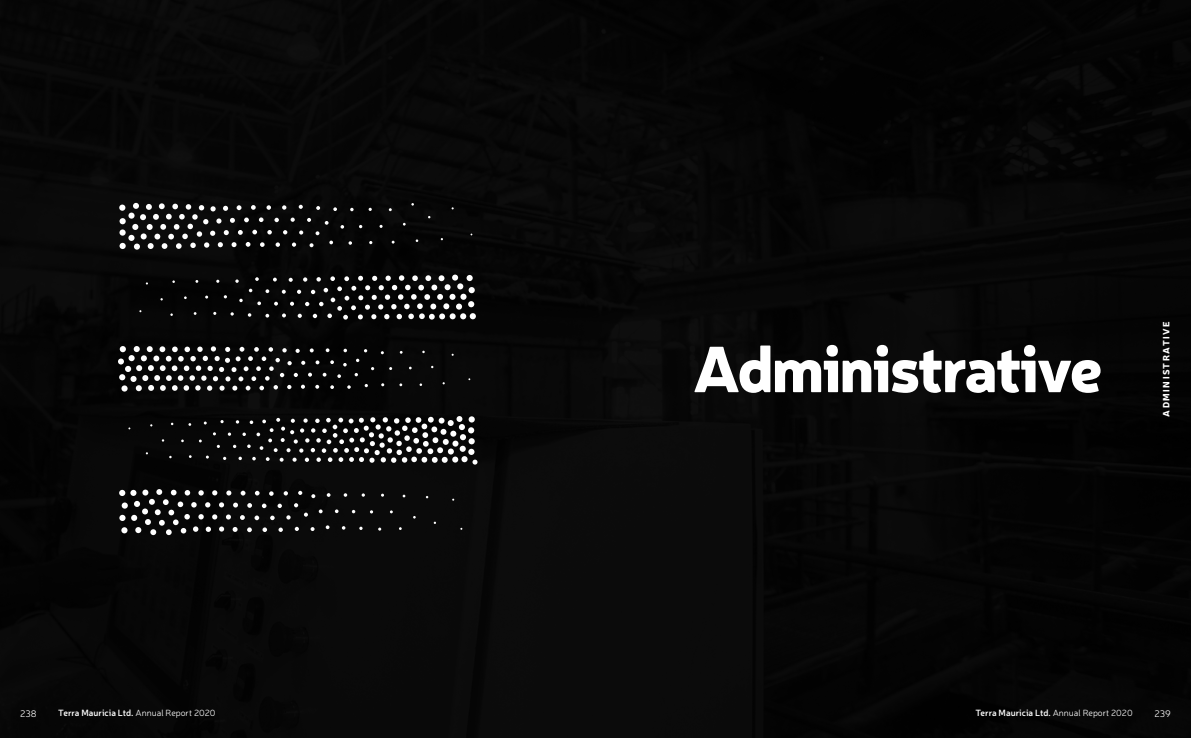
<style>
.page{position:relative;width:1191px;height:738px;background:#fff}
.page>*{position:absolute;margin:0;border:0;box-sizing:border-box;transform-origin:0 0}
.t1{font:900 64px "Neris";letter-spacing:-.04em;color:#fff}
.t2{font:300 9.5px "Neris";color:#fff}
.t3{font:600 9px "Neris";color:#fff}
.t4{font:900 9px "Neris";letter-spacing:.16em;color:#fff}
.s1{font-weight:300}
</style>
<div class="page">
<div style="left:0;top:0;width:1191px;height:737px;background:#070707"></div>
<svg style="left:368px;top:208px;width:4px;height:3px"></svg>
<svg style="left:119px;top:488px;width:265px;height:46px;background:#232323"></svg>
<svg style="left:199px;top:415px;width:278px;height:49px;background:#303030"></svg>
<svg style="left:119px;top:203px;width:234px;height:46px;background:#292929"></svg>
<svg style="left:118px;top:346px;width:256px;height:45px;background:#2b2b2b"></svg>
<svg style="left:205px;top:274px;width:271px;height:45px;background:#262626"></svg>
<h1 class="t1" style="left:692px;top:321px;width:412px">Administrative</h1>
<p class="t4" style="left:1159px;top:416px;width:96px;rotate:-90deg">ADMINISTRATIVE</p>
<p class="t2" style="left:20px;top:706px;width:18px">238</p>
<p class="t3" style="left:58px;top:706px;width:159px">Terra Mauricia Ltd. <span class="s1">Annual Report 2020</span></p>
<p class="t3" style="left:975px;top:706px;width:159px">Terra Mauricia Ltd. <span class="s1">Annual Report 2020</span></p>
<p class="t2" style="left:1154px;top:706px;width:18px">239</p>
</div>
